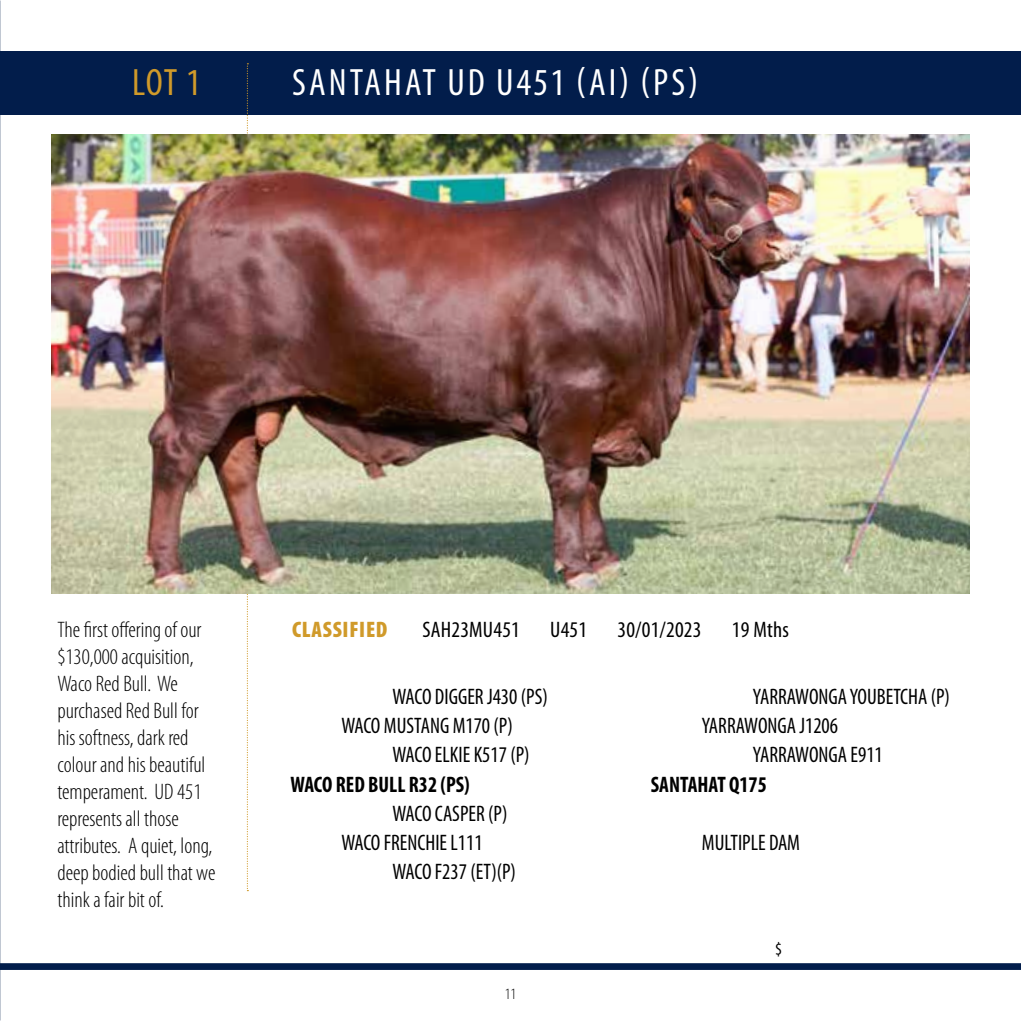
<style>
.page{position:relative;width:1021px;height:1021px;background:#fff}
.page>*{position:absolute;margin:0;border:0;box-sizing:border-box;transform-origin:0 0}
.t1{font:condensed 38.25px "Myriad Pro";letter-spacing:.08em;color:#fff}
.t2{font:condensed 38.25px "Myriad Pro";color:#d09a2a}
.t3{font:300 condensed 22.5px/27px "Myriad Pro";color:#000}
.t4{font:condensed 22.5px/29.2px "Myriad Pro";color:#000;scale:.95 1}
.t5{font:condensed 22.5px "Myriad Pro";color:#000}
.t6{font:700 condensed 22.5px "Myriad Pro";color:#000;scale:.95 1}
.t7{font:900 condensed 22.5px "Myriad Pro";letter-spacing:.03em;color:#d09a2a}
.t8{font:condensed 18px "Myriad Pro";color:#000}
.t9{font:300 condensed 15.75px "Myriad Pro";color:#000}
</style>
<div class="page">
<div style="left:0;top:51px;width:1020px;height:64px;background:#021d4b"></div>
<div style="left:0;top:963px;width:1020px;height:6px;background:#021d4b"></div>
<svg style="left:247px;top:63px;width:1px;height:71px"></svg>
<svg style="left:247px;top:593px;width:1px;height:298px"></svg>
<img style="left:51px;top:134px;width:918px;height:459px">
<h1 class="t2" style="left:132px;top:59px;width:70px">LOT 1</h1>
<h1 class="t1" style="left:292px;top:59px;width:407px">SANTAHAT UD U451 (AI) (PS)</h1>
<p class="t3" style="left:57px;top:615px;width:159px">The first offering of our $130,000 acquisition,<br>Waco Red Bull. We purchased Red Bull for his softness, dark red colour and his beautiful temperament. UD 451 represents all those attributes. A quiet, long, deep bodied bull that we think a fair bit of.</p>
<p class="t7" style="left:292px;top:614px;width:97px">CLASSIFIED</p>
<p class="t5" style="left:422px;top:615px;width:99px">SAH23MU451</p>
<p class="t5" style="left:550px;top:615px;width:38px">U451</p>
<p class="t5" style="left:617px;top:615px;width:85px">30/01/2023</p>
<p class="t5" style="left:731px;top:615px;width:59px">19 Mths</p>
<p class="t4" style="left:341px;top:681px;width:219px;text-indent:51px">WACO DIGGER J430 (PS)<br>WACO MUSTANG M170 (P)</p>
<p class="t4" style="left:392px;top:740px;width:146px">WACO ELKIE K517 (P)</p>
<p class="t6" style="left:290px;top:770px;width:190px">WACO RED BULL R32 (PS)</p>
<p class="t4" style="left:341px;top:798px;width:176px;text-indent:51px">WACO CASPER (P)<br>WACO FRENCHIE L111</p>
<p class="t4" style="left:392px;top:857px;width:131px">WACO F237 (ET)(P)</p>
<p class="t9" style="left:505px;top:984px;width:13px">11</p>
<p class="t4" style="left:753px;top:681px;width:209px">YARRAWONGA YOUBETCHA (P)</p>
<p class="t4" style="left:702px;top:710px;width:145px">YARRAWONGA J1206</p>
<p class="t4" style="left:753px;top:740px;width:138px">YARRAWONGA E911</p>
<p class="t6" style="left:651px;top:770px;width:123px">SANTAHAT Q175</p>
<p class="t4" style="left:702px;top:827px;width:105px">MULTIPLE DAM</p>
<p class="t8" style="left:775px;top:938px;width:8px">$</p>
</div>
